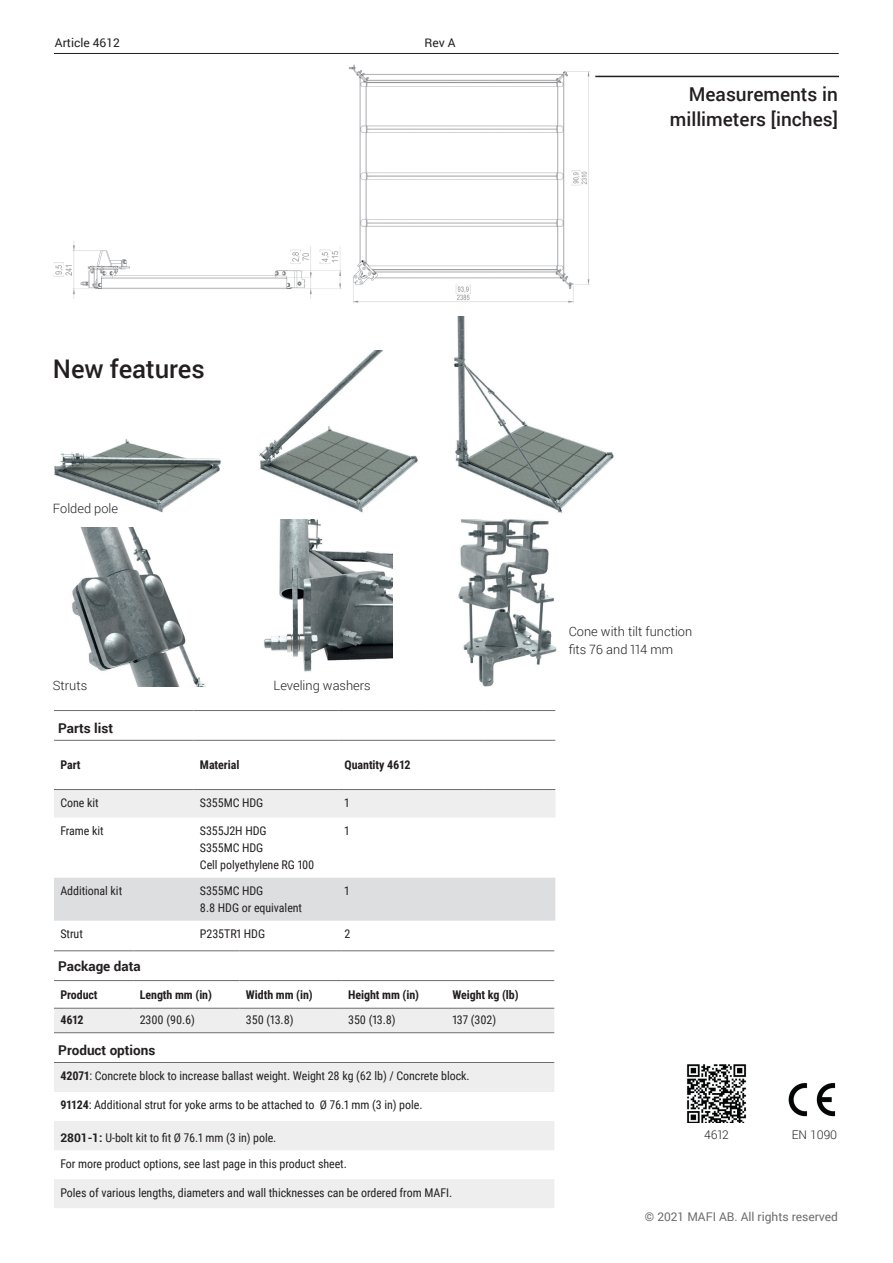
<style>
.page{position:relative;width:893px;height:1263px;background:#fff}
.page>*{position:absolute;margin:0;border:0;box-sizing:border-box;transform-origin:0 0}
.t1{font:500 25.65px "Roboto";letter-spacing:-.005em;color:#231f20}
.t2{font:500 19.05px/24.8px "Roboto";color:#231f20;text-align:right}
.t3{font:700 13.5px "Roboto";color:#231f20}
.t4{font:300 12.9px/18.1px "Roboto";color:#231f20}
.t5{font:12px/17px "Roboto Condensed";letter-spacing:-.005em;color:#231f20}
.t6{font:700 12px "Roboto Condensed";letter-spacing:-.005em;color:#231f20}
.t7{font:12px "Roboto";color:#6c6d70}
.t8{font:12px "Roboto";color:#231f20}
.t9{font:300 12px "Roboto";color:#231f20}
.s1{font-weight:700}
.s2{font-family:"Roboto";font-weight:700}
</style>
<div class="page">
<img style="left:53px;top:241px;width:289px;height:58px">
<img style="left:788px;top:1083px;width:48px;height:33px">
<img style="left:348px;top:64px;width:250px;height:239px">
<img style="left:458px;top:519px;width:99px;height:168px">
<img style="left:264px;top:520px;width:128px;height:152px">
<img style="left:72px;top:527px;width:133px;height:159px">
<img style="left:54px;top:439px;width:167px;height:74px">
<img style="left:454px;top:317px;width:160px;height:196px">
<img style="left:258px;top:351px;width:160px;height:162px">
<svg style="left:54px;top:951px;width:500px;height:81px"></svg>
<hr style="left:54px;top:1008px;width:79px;height:1px;background:#6c6d70">
<hr style="left:133px;top:1008px;width:107px;height:1px;background:#6c6d70">
<hr style="left:240px;top:1008px;width:102px;height:1px;background:#6c6d70">
<hr style="left:342px;top:1008px;width:104px;height:1px;background:#6c6d70">
<hr style="left:446px;top:1008px;width:108px;height:1px;background:#6c6d70">
<hr style="left:54px;top:950px;width:79px;height:1px;background:#6c6d70">
<hr style="left:133px;top:950px;width:107px;height:1px;background:#6c6d70">
<hr style="left:240px;top:950px;width:102px;height:1px;background:#6c6d70">
<hr style="left:342px;top:950px;width:104px;height:1px;background:#6c6d70">
<hr style="left:446px;top:950px;width:108px;height:1px;background:#6c6d70">
<hr style="left:54px;top:980px;width:79px;height:1px;background:#6c6d70">
<hr style="left:133px;top:980px;width:107px;height:1px;background:#6c6d70">
<hr style="left:240px;top:980px;width:102px;height:1px;background:#6c6d70">
<hr style="left:342px;top:980px;width:104px;height:1px;background:#6c6d70">
<hr style="left:446px;top:980px;width:108px;height:1px;background:#6c6d70">
<hr style="left:54px;top:53px;width:785px;height:1px;background:#231f20">
<hr style="left:595px;top:76px;width:244px;height:1px;background:#231f20">
<img style="left:687px;top:1064px;width:60px;height:58px">
<svg style="left:54px;top:739px;width:501px;height:78px"></svg>
<div style="left:54px;top:878px;width:501px;height:43px;background:#dddee0"></div>
<hr style="left:54px;top:710px;width:140px;height:1px;background:#6c6d70">
<hr style="left:194px;top:710px;width:144px;height:1px;background:#6c6d70">
<hr style="left:338px;top:710px;width:81px;height:1px;background:#6c6d70">
<hr style="left:419px;top:710px;width:66px;height:1px;background:#6c6d70">
<hr style="left:485px;top:710px;width:70px;height:1px;background:#6c6d70">
<hr style="left:54px;top:740px;width:140px;height:1px;background:#6c6d70">
<hr style="left:194px;top:740px;width:144px;height:1px;background:#6c6d70">
<hr style="left:338px;top:740px;width:81px;height:1px;background:#6c6d70">
<hr style="left:419px;top:740px;width:66px;height:1px;background:#6c6d70">
<hr style="left:485px;top:740px;width:70px;height:1px;background:#6c6d70">
<hr style="left:54px;top:789px;width:140px;height:1px;background:#6c6d70">
<hr style="left:194px;top:789px;width:144px;height:1px;background:#6c6d70">
<hr style="left:338px;top:789px;width:81px;height:1px;background:#6c6d70">
<hr style="left:419px;top:789px;width:66px;height:1px;background:#6c6d70">
<hr style="left:485px;top:789px;width:70px;height:1px;background:#6c6d70">
<svg style="left:54px;top:1063px;width:500px;height:145px;fill:#eeeeef"></svg>
<hr style="left:54px;top:1032px;width:500px;height:1px;background:#6c6d70">
<hr style="left:54px;top:1062px;width:500px;height:1px;background:#6c6d70">
<p class="t8" style="left:55px;top:34px;width:66px">Article 4612</p>
<p class="t8" style="left:425px;top:34px;width:33px">Rev A</p>
<h2 class="t2" style="left:670px;top:81px;width:170px">Measurements in millimeters [inches]</h2>
<h1 class="t1" style="left:53px;top:350px;width:153px">New features</h1>
<p class="t4" style="left:53px;top:499px;width:67px">Folded pole</p>
<p class="t4" style="left:53px;top:676px;width:36px">Struts</p>
<p class="t4" style="left:274px;top:676px;width:99px">Leveling washers</p>
<p class="t3" style="left:58px;top:718px;width:56px">Parts list</p>
<p class="t6" style="left:60px;top:757px;width:22px">Part</p>
<p class="t6" style="left:200px;top:757px;width:41px">Material</p>
<p class="t6" style="left:345px;top:757px;width:67px">Quantity 4612</p>
<p class="t5" style="left:60px;top:794px;width:40px">Cone kit</p>
<p class="t5" style="left:200px;top:794px;width:65px">S355MC HDG</p>
<p class="t5" style="left:345px;top:794px;width:6px">1</p>
<p class="t5" style="left:60px;top:822px;width:45px">Frame kit</p>
<p class="t5" style="left:200px;top:822px;width:116px">S355J2H HDG<br>S355MC HDG<br>Cell polyethylene RG 100</p>
<p class="t5" style="left:345px;top:822px;width:6px">1</p>
<p class="t5" style="left:60px;top:882px;width:63px">Additional kit</p>
<p class="t5" style="left:200px;top:882px;width:104px">S355MC HDG<br>8.8 HDG or equivalent</p>
<p class="t5" style="left:345px;top:882px;width:6px">1</p>
<p class="t5" style="left:60px;top:925px;width:24px">Strut</p>
<p class="t5" style="left:200px;top:925px;width:67px">P235TR1 HDG</p>
<p class="t5" style="left:345px;top:925px;width:7px">2</p>
<p class="t3" style="left:58px;top:956px;width:84px">Package data</p>
<p class="t6" style="left:60px;top:986px;width:39px">Product</p>
<p class="t6" style="left:140px;top:986px;width:74px">Length mm (in)</p>
<p class="t6" style="left:246px;top:986px;width:68px">Width mm (in)</p>
<p class="t6" style="left:348px;top:986px;width:72px">Height mm (in)</p>
<p class="t6" style="left:452px;top:986px;width:68px">Weight kg (lb)</p>
<p class="t6" style="left:60px;top:1011px;width:25px">4612</p>
<p class="t5" style="left:140px;top:1011px;width:57px">2300 (90.6)</p>
<p class="t5" style="left:246px;top:1011px;width:49px">350 (13.8)</p>
<p class="t5" style="left:348px;top:1011px;width:49px">350 (13.8)</p>
<p class="t5" style="left:452px;top:1011px;width:45px">137 (302)</p>
<p class="t3" style="left:58px;top:1040px;width:99px">Product options</p>
<p class="t5" style="left:60px;top:1067px;width:411px"><span class="s1">42071</span>: Concrete block to increase ballast weight. Weight 28 kg (62 lb) / Concrete block.</p>
<p class="t5" style="left:60px;top:1096px;width:364px"><span class="s1">91124</span>: Additional strut for yoke arms to be attached to Ø 76.1 mm (3 in) pole.</p>
<p class="t5" style="left:60px;top:1125px;width:288px;line-height:25.5px"><span class="s2">2801-1:</span> U-bolt kit to fit Ø 76.1 mm (3 in) pole.<br>For more product options, see last page in this product sheet.</p>
<p class="t5" style="left:60px;top:1183px;width:393px">Poles of various lengths, diameters and wall thicknesses can be ordered from MAFI.</p>
<p class="t4" style="left:569px;top:622px;width:125px">Cone with tilt function fits 76 and 114 mm</p>
<p class="t9" style="left:704px;top:1126px;width:26px">4612</p>
<p class="t9" style="left:792px;top:1127px;width:47px">EN 1090</p>
<p class="t7" style="left:645px;top:1209px;width:195px">© 2021 MAFI AB. All rights reserved</p>
</div>
